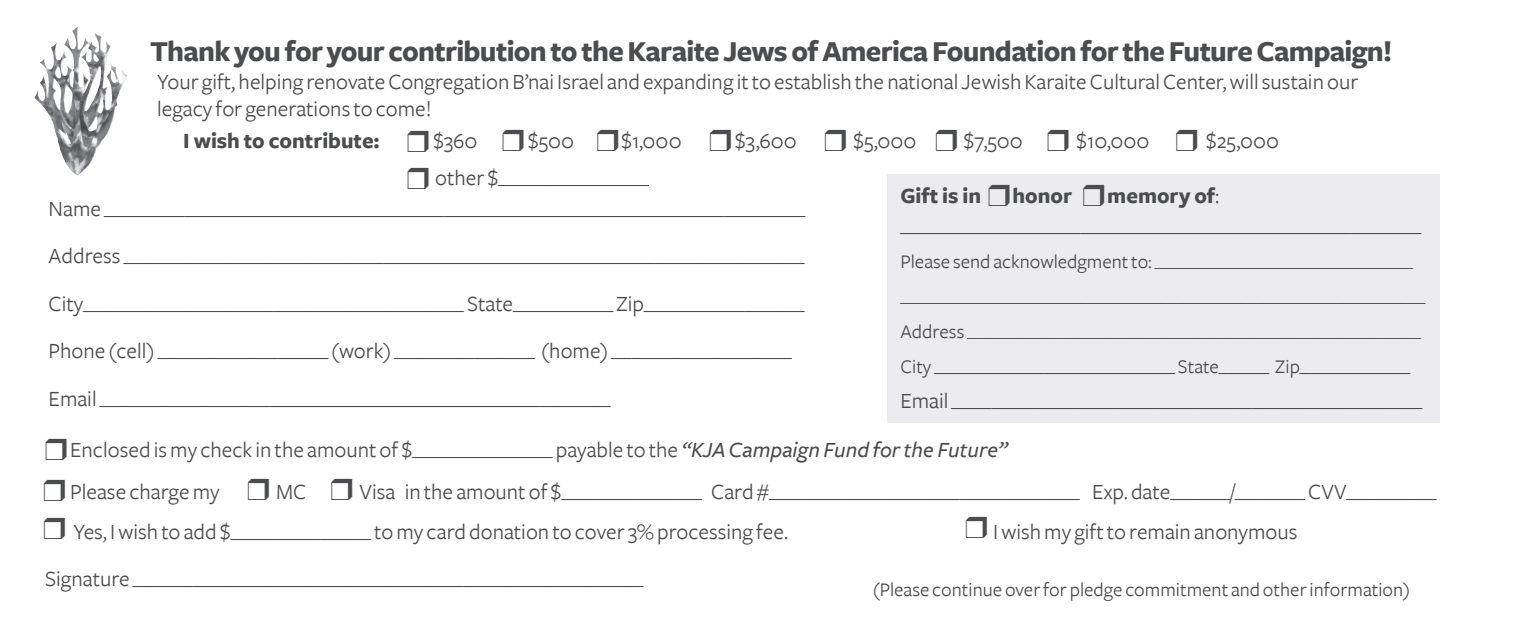
<style>
.page{position:relative;width:1530px;height:630px;background:#fff}
.page>*{position:absolute;margin:0;border:0;box-sizing:border-box;transform-origin:0 0}
.t1{font:700 30px "Freight Sans";letter-spacing:-.025em;color:#4b4c4d}
.t2{font:22.5px/47.5px "Freight Sans";color:#4b4c4d}
.t3{font:700 22.5px "Freight Sans";color:#4b4c4d}
.t4{font:20px/35px "Freight Sans";color:#4b4c4d}
.s1{font-weight:700}
.s2{font-size:20px}
.s3{font-weight:500;font-style:italic}
</style>
<div class="page">
<div style="left:887px;top:175px;width:553px;height:248px;background:#ececee"></div>
<img style="left:62px;top:27px;width:16px;height:61px">
<h1 class="t1" style="left:150px;top:35px;width:1244px">Thank you for your contribution to the Karaite Jews of America Foundation for the Future Campaign!</h1>
<p class="t2" style="left:157px;top:69px;width:1203px;line-height:27px">Your gift, helping renovate Congregation B’nai Israel and expanding it to establish the national Jewish Karaite Cultural Center, will sustain our legacy for generations to come!</p>
<p class="t3" style="left:183px;top:129px;width:198px">I wish to contribute:</p>
<p class="t2" style="left:433px;top:117px;width:46px">$360</p>
<p class="t2" style="left:528px;top:117px;width:48px">$500</p>
<p class="t2" style="left:621px;top:117px;width:62px">$1,000</p>
<p class="t2" style="left:735px;top:117px;width:63px">$3,600</p>
<p class="t2" style="left:853px;top:117px;width:65px">$5,000</p>
<p class="t2" style="left:964px;top:117px;width:61px">$7,500</p>
<p class="t2" style="left:1076px;top:117px;width:75px">$10,000</p>
<p class="t2" style="left:1206px;top:117px;width:75px">$25,000</p>
<p class="t2" style="left:435px;top:155px;width:215px">other $_______________</p>
<p class="t2" style="left:900px;top:181px;width:522px;line-height:30px;text-align:center"><span class="s1">memory of</span>: ____________________________________________________</p>
<p class="t4" style="left:900px;top:245px;width:527px">Please send acknowledgment to: _____________________________ ___________________________________________________________<br>Address ___________________________________________________</p>
<p class="t2" style="left:900px;top:349px;width:523px;line-height:35px"><span class="s2">City</span> ________________________ <span class="s2">State</span>_____ <span class="s2">Zip</span>___________<br>Email _______________________________________________</p>
<p class="t3" style="left:900px;top:184px;width:82px">Gift is in</p>
<p class="t3" style="left:1012px;top:184px;width:61px">honor</p>
<p class="t2" style="left:49px;top:185px;width:758px">Name ______________________________________________________________________ Address ____________________________________________________________________ City______________________________________ State__________ Zip________________ Phone (cell) _________________ (work) ______________ (home) __________________ Email ___________________________________________________</p>
<p class="t2" style="left:70px;top:429px;width:939px;line-height:42px">Enclosed is my check in the amount of $______________ payable to the <span class="s3">“KJA Campaign Fund for the Future”<br></span>Please charge my</p>
<p class="t2" style="left:73px;top:472px;width:1365px;line-height:40px;text-indent:286px">Visa in the amount of $______________ Card #_______________________________ Exp. date______/_______ CVV_________<br>Yes, I wish to add $______________ to my card donation to cover 3% processing fee.</p>
<p class="t2" style="left:45px;top:556px;width:600px">Signature ___________________________________________________</p>
<p class="t2" style="left:276px;top:468px;width:32px">MC</p>
<p class="t2" style="left:993px;top:509px;width:306px">I wish my gift to remain anonymous</p>
<p class="t4" style="left:873px;top:572px;width:539px">(Please continue over for pledge commitment and other information)</p>
</div>
